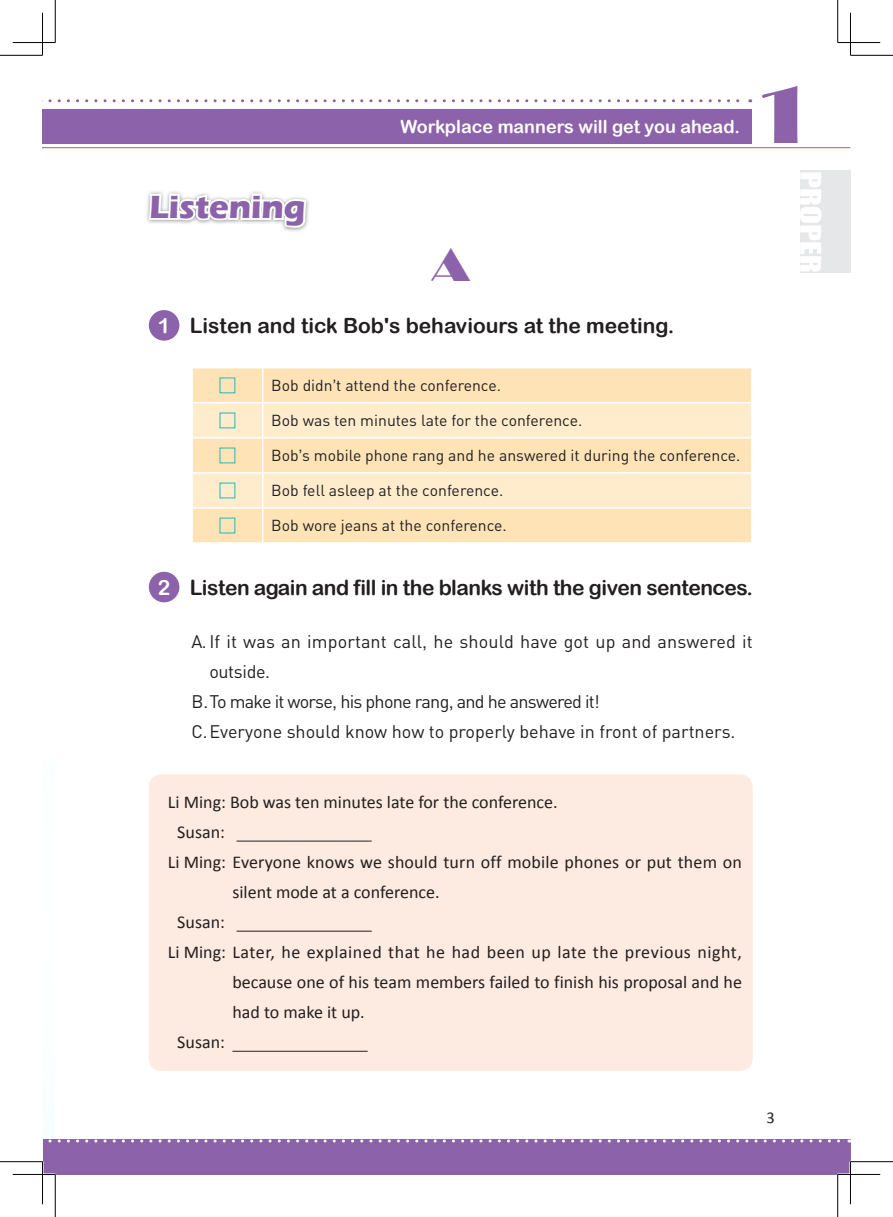
<style>
.page{position:relative;width:893px;height:1217px;background:#fff}
.page>*{position:absolute;margin:0;border:0;box-sizing:border-box;transform-origin:0 0}
._1{font:78.45px "Broadway BT";color:#8c62aa}
._1-2{font:45px "Broadway BT";color:#8c62aa}
.bt200{font:700 33px "Eras ITC";color:#8c62aa}
._1-3{font:21px "Arial Rounded MT Bold";letter-spacing:-.025em;color:#231f20}
._1-4{font:21px "Arial Rounded MT Bold";color:#231f20}
.t1{font:21px "Arial Rounded MT Bold";color:#fff}
._1-5{font:18px/30px "Calibri";color:#231f20}
.正文{font:18px/30px "DINOT";color:#231f20}
.正文-2{font:18px "DINOT";letter-spacing:-.04em;color:#231f20}
.正文-3{font:18px "Arial Rounded MT Bold";color:#fff}
.Vocabulary{font:16.5px "Calibri";color:#231f20}
._1-6{font:15.75px "DINOT";color:#231f20}
.s1{font-family:"Arial"}
</style>
<div class="page">
<div style="left:149px;top:774px;width:604px;height:296px;background:#fdeae0;border-radius:13px"></div>
<hr style="left:237px;top:840px;width:135px;height:1px;background:#231f20">
<hr style="left:237px;top:930px;width:135px;height:1px;background:#231f20">
<hr style="left:232px;top:1050px;width:136px;height:1px;background:#231f20">
<div style="left:308px;top:368px;width:443px;height:174px;background:#fee3b7"></div>
<svg style="left:308px;top:403px;width:443px;height:104px;background:#fee9c6"></svg>
<hr style="left:263px;top:402px;width:490px;height:1px;background:#fff">
<hr style="left:263px;top:437px;width:490px;height:1px;background:#fff">
<hr style="left:263px;top:472px;width:490px;height:1px;background:#fff">
<hr style="left:263px;top:507px;width:490px;height:1px;background:#fff">
<div style="left:149px;top:571px;width:30px;height:31px;background:#8c62aa;border-radius:50%"></div>
<div style="left:43px;top:109px;width:709px;height:35px;background:#8c62aa"></div>
<hr style="left:43px;top:147px;width:807px;height:1px;background:#8c62aa">
<svg style="left:48px;top:99px;width:703px;height:3px"></svg>
<div style="left:43px;top:1138px;width:807px;height:36px;background:#8c62aa"></div>
<svg style="left:48px;top:1139px;width:802px;height:3px"></svg>
<div style="left:800px;top:170px;width:50px;height:103px;background:#e6e7e9"></div>
<svg style="left:800px;top:172px;width:22px;height:99px"></svg>
<svg style="left:147px;top:191px;width:161px;height:352px"></svg>
<hr style="left:13px;top:1172px;width:42px;height:3px;background:#fff">
<hr style="left:838px;top:1172px;width:42px;height:3px;background:#fff">
<hr style="left:41px;top:1161px;width:3px;height:42px;background:#fff">
<hr style="left:849px;top:1161px;width:2px;height:42px;background:#fff">
<hr style="left:0;top:55px;width:43px;height:1px;background:#000">
<hr style="left:850px;top:55px;width:43px;height:1px;background:#000">
<hr style="left:0;top:1161px;width:43px;height:1px;background:#000">
<hr style="left:850px;top:1161px;width:43px;height:1px;background:#000">
<hr style="left:55px;top:0;width:1px;height:43px;background:#000">
<hr style="left:55px;top:1174px;width:1px;height:42px;background:#000">
<hr style="left:837px;top:0;width:1px;height:43px;background:#000">
<hr style="left:837px;top:1174px;width:1px;height:42px;background:#000">
<hr style="left:13px;top:42px;width:42px;height:1px;background:#000">
<hr style="left:838px;top:42px;width:42px;height:1px;background:#000">
<hr style="left:13px;top:1173px;width:42px;height:1px;background:#000">
<hr style="left:838px;top:1173px;width:42px;height:1px;background:#000">
<hr style="left:42px;top:13px;width:1px;height:42px;background:#000">
<hr style="left:42px;top:1161px;width:1px;height:42px;background:#000">
<hr style="left:850px;top:13px;width:1px;height:42px;background:#000">
<hr style="left:850px;top:1161px;width:1px;height:42px;background:#000">
<p class="正文-3" style="left:400px;top:115px;width:341px">Workplace manners will get you ahead.</p>
<p class="_1" style="left:757px;top:67px;width:56px">1</p>
<p class="bt200" style="left:150px;top:188px;width:158px">Listening</p>
<p class="_1-2" style="left:433px;top:237px;width:37px">A</p>
<p class="t1" style="left:158px;top:313px;width:14px">1</p>
<p class="_1-4" style="left:190px;top:313px;width:486px">Listen and tick Bob's behaviours at the meeting.</p>
<p class="_1-6" style="left:271px;top:374px;width:231px">Bob didn<span class="s1">’</span>t attend the conference.</p>
<p class="_1-6" style="left:271px;top:409px;width:313px">Bob was ten minutes late for the conference.</p>
<p class="_1-6" style="left:271px;top:444px;width:471px">Bob<span class="s1">’</span>s mobile phone rang and he answered it during the conference.</p>
<p class="_1-6" style="left:271px;top:479px;width:234px">Bob fell asleep at the conference.</p>
<p class="_1-6" style="left:271px;top:514px;width:237px">Bob wore jeans at the conference.</p>
<p class="t1" style="left:158px;top:574px;width:14px">2</p>
<p class="_1-3" style="left:190px;top:575px;width:565px">Listen again and fill in the blanks with the given sentences.</p>
<p class="正文" style="left:209px;top:626px;width:545px;text-indent:-18px">A.If it was an important call<span class="s1">,</span> he should have got up and answered it outside.</p>
<p class="正文-2" style="left:191px;top:689px;width:410px">B.To make it worse<span class="s1">,</span> his phone rang<span class="s1">,</span> and he answered it!</p>
<p class="正文" style="left:191px;top:716px;width:546px">C.Everyone should know how to properly behave in front of partners.</p>
<p class="_1-5" style="left:168px;top:786px;width:391px">Li Ming: Bob was ten minutes late for the conference.</p>
<p class="_1-5" style="left:177px;top:816px;width:49px">Susan:</p>
<p class="_1-5" style="left:232px;top:846px;width:511px;text-indent:-64px">Li Ming: Everyone knows we should turn off mobile phones or put them on silent mode at a conference.</p>
<p class="_1-5" style="left:177px;top:906px;width:49px">Susan:</p>
<p class="_1-5" style="left:232px;top:936px;width:511px;text-align:justify;text-indent:-64px">Li Ming: Later, he explained that he had been up late the previous night, because one of his team members failed to finish his proposal and he had to make it up.</p>
<p class="_1-5" style="left:177px;top:1026px;width:49px">Susan:</p>
<p class="Vocabulary" style="left:766px;top:1106px;width:10px">3</p>
</div>
